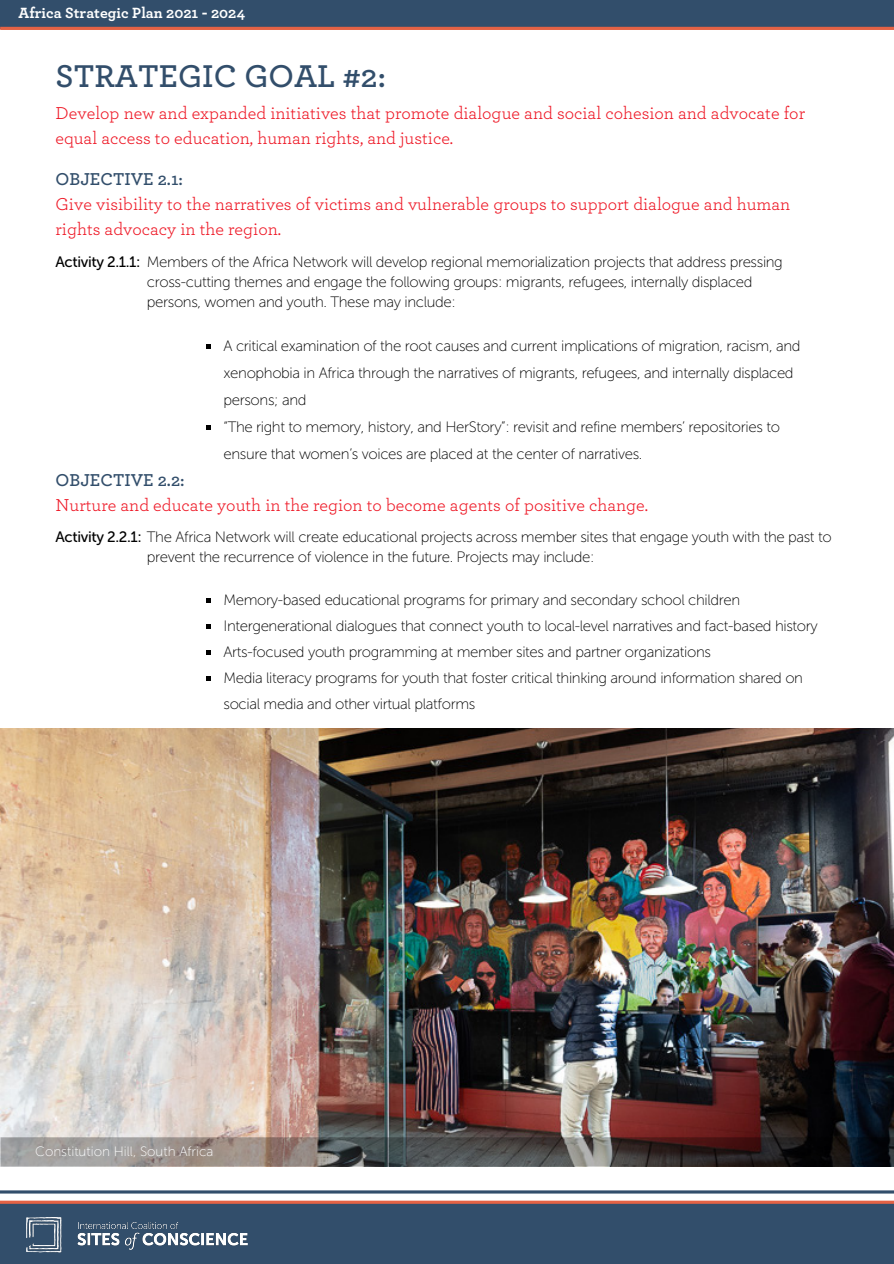
<style>
.page{position:relative;width:894px;height:1264px;background:#fff}
.page>*{position:absolute;margin:0;border:0;box-sizing:border-box;transform-origin:0 0}
.t1{font:600 33px "Archer Pro";color:#324e6b}
.t2{font:18px/24.8px "Archer Pro";color:#ee1523}
.t3{font:600 18px "Archer Pro";color:#324e6b}
.t4{font:700 15.45px "Archer Pro";color:#fff}
.t5{font:15px/27px "Museo Sans 100";letter-spacing:-.025em;color:#000}
.t6{font:13.5px "Museo Sans 100";color:#fff}
.s1{font-family:"Museo Sans 500"}
</style>
<div class="page">
<div style="left:0;top:1201px;width:893px;height:62px;background:#324e6b"></div>
<div style="left:0;top:0;width:893px;height:28px;background:#324e6b"></div>
<hr style="left:0;top:27px;width:893px;height:3px;background:#e36245">
<svg style="left:0;top:1200px;width:893px;height:3px;background:#e9836d"></svg>
<svg style="left:0;top:1190px;width:893px;height:3px;background:#4d657e"></svg>
<img style="left:26px;top:1217px;width:222px;height:36px">
<svg style="left:206px;top:344px;width:5px;height:5px"></svg>
<svg style="left:206px;top:425px;width:5px;height:5px"></svg>
<img style="left:0;top:728px;width:893px;height:409px">
<svg style="left:206px;top:598px;width:5px;height:4px"></svg>
<svg style="left:206px;top:624px;width:5px;height:4px"></svg>
<svg style="left:206px;top:650px;width:5px;height:4px"></svg>
<svg style="left:206px;top:676px;width:5px;height:4px"></svg>
<svg style="left:0;top:1137px;width:893px;height:29px;background:#5f5a59"></svg>
<p class="t4" style="left:19px;top:6px;width:228px">Africa Strategic Plan 2021 - 2024</p>
<h1 class="t1" style="left:56px;top:61px;width:332px">STRATEGIC GOAL #2:</h1>
<p class="t2" style="left:56px;top:101px;width:750px">Develop new and expanded initiatives that promote dialogue and social cohesion and advocate for equal access to education, human rights, and justice.</p>
<p class="t3" style="left:56px;top:171px;width:129px">OBJECTIVE 2.1:</p>
<p class="t2" style="left:56px;top:192px;width:736px">Give visibility to the narratives of victims and vulnerable groups to support dialogue and human rights advocacy in the region.</p>
<p class="t5" style="left:147px;top:251px;width:637px;line-height:20.2px;text-indent:-91px"><span class="s1">Activity 2.1.1:</span> Members of the Africa Network will develop regional memorialization projects that address pressing cross-cutting themes and engage the following groups: migrants, refugees, internally displaced persons, women and youth. These may include:</p>
<p class="t5" style="left:223px;top:332px;width:578px">A critical examination of the root causes and current implications of migration, racism, and xenophobia in Africa through the narratives of migrants, refugees, and internally displaced persons; and<br>“The right to memory, history, and HerStory”: revisit and refine members’ repositories to ensure that women’s voices are placed at the center of narratives.</p>
<p class="t3" style="left:56px;top:471px;width:130px">OBJECTIVE 2.2:</p>
<p class="t2" style="left:56px;top:493px;width:594px">Nurture and educate youth in the region to become agents of positive change.</p>
<p class="t5" style="left:147px;top:526px;width:686px;line-height:20.2px;text-indent:-91px"><span class="s1">Activity 2.2.1:</span> The Africa Network will create educational projects across member sites that engage youth with the past to prevent the recurrence of violence in the future. Projects may include:</p>
<p class="t5" style="left:223px;top:587px;width:595px;line-height:26px">Memory-based educational programs for primary and secondary school children Intergenerational dialogues that connect youth to local-level narratives and fact-based history Arts-focused youth programming at member sites and partner organizations<br>Media literacy programs for youth that foster critical thinking around information shared on social media and other virtual platforms</p>
<p class="t6" style="left:35px;top:1143px;width:180px">Constitution Hill, South Africa</p>
</div>
